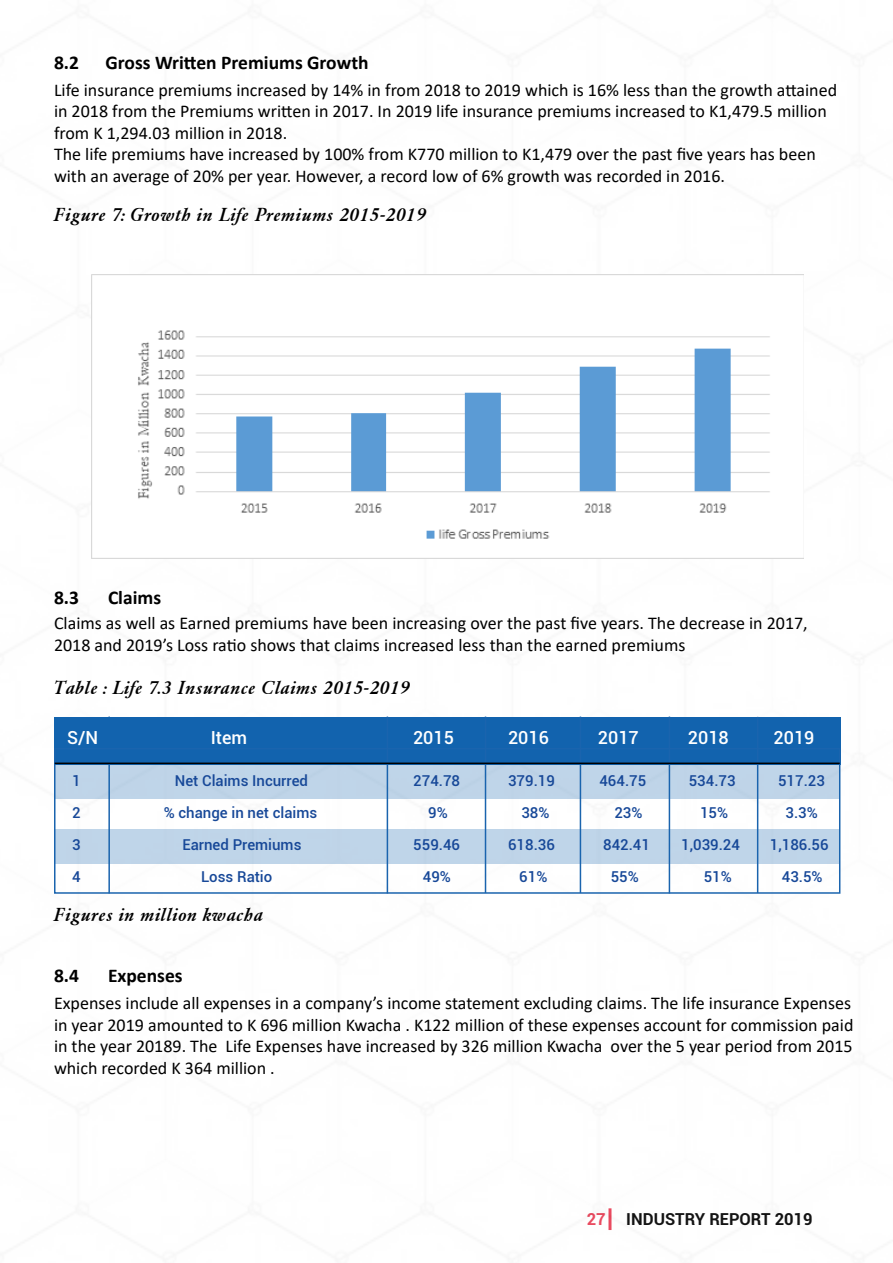
<style>
.page{position:relative;width:893px;height:1263px;background:#fff}
.page>*{position:absolute;margin:0;border:0;box-sizing:border-box;transform-origin:0 0}
.t1{font:italic 500 19.5px "Garamond";color:#000}
.t2{font:700 19.5px "Calibri";color:#000}
.t3{font:18px/21.6px "Calibri";color:#000}
.t4{font:500 18px "Roboto";color:#fff}
.t5{font:700 16.5px "Roboto";color:#000}
.t6{font:500 15px "Roboto";color:#174898}
.s1{color:#e83c53}
</style>
<div class="page">
<img style="left:91px;top:275px;width:713px;height:283px">
<hr style="left:108px;top:716px;width:2px;height:177px;background:#1a64ae">
<div style="left:54px;top:717px;width:786px;height:48px;background:#1263ae"></div>
<div style="left:56px;top:829px;width:783px;height:34px;background:#bfd5e9"></div>
<div style="left:56px;top:765px;width:783px;height:34px;background:#bfd4e8"></div>
<div style="left:54px;top:748px;width:786px;height:146px;border:2px solid #1a64ae"></div>
<hr style="left:387px;top:716px;width:1px;height:177px;background:#1a64ae">
<hr style="left:485px;top:716px;width:1px;height:177px;background:#1a64ae">
<hr style="left:669px;top:716px;width:1px;height:177px;background:#1a64ae">
<hr style="left:580px;top:716px;width:1px;height:177px;background:#1a64ae">
<hr style="left:757px;top:717px;width:1px;height:176px;background:#1a64ae">
<hr style="left:55px;top:762px;width:785px;height:2px;background:#000">
<p class="t2" style="left:54px;top:48px;width:26px">8.2</p>
<p class="t2" style="left:105px;top:48px;width:265px">Gross Written Premiums Growth</p>
<p class="t3" style="left:54px;top:78px;width:785px">Life insurance premiums increased by 14% in from 2018 to 2019 which is 16% less than the growth attained in 2018 from the Premiums written in 2017. In 2019 life insurance premiums increased to K1,479.5 million from K 1,294.03 million in 2018.<br>The life premiums have increased by 100% from K770 million to K1,479 over the past five years has been with an average of 20% per year. However, a record low of 6% growth was recorded in 2016.</p>
<p class="t1" style="left:54px;top:203px;width:375px">Figure 7: Growth in Life Premiums 2015-2019</p>
<p class="t2" style="left:54px;top:583px;width:26px">8.3</p>
<p class="t2" style="left:108px;top:583px;width:55px">Claims</p>
<p class="t3" style="left:54px;top:612px;width:755px">Claims as well as Earned premiums have been increasing over the past five years. The decrease in 2017,<br>2018 and 2019’s Loss ratio shows that claims increased less than the earned premiums</p>
<p class="t1" style="left:54px;top:676px;width:358px">Table : Life 7.3 Insurance Claims 2015-2019</p>
<p class="t4" style="left:67px;top:725px;width:33px">S/N</p>
<p class="t4" style="left:211px;top:725px;width:38px">Item</p>
<p class="t4" style="left:413px;top:725px;width:42px">2015</p>
<p class="t4" style="left:508px;top:725px;width:42px">2016</p>
<p class="t4" style="left:598px;top:725px;width:42px">2017</p>
<p class="t4" style="left:688px;top:725px;width:42px">2018</p>
<p class="t4" style="left:773px;top:725px;width:42px">2019</p>
<p class="t6" style="left:72px;top:770px;width:10px">1</p>
<p class="t6" style="left:175px;top:770px;width:135px">Net Claims Incurred</p>
<p class="t6" style="left:413px;top:770px;width:48px">274.78</p>
<p class="t6" style="left:508px;top:770px;width:48px">379.19</p>
<p class="t6" style="left:599px;top:770px;width:48px">464.75</p>
<p class="t6" style="left:689px;top:770px;width:48px">534.73</p>
<p class="t6" style="left:778px;top:770px;width:48px">517.23</p>
<p class="t6" style="left:72px;top:802px;width:10px">2</p>
<p class="t6" style="left:164px;top:802px;width:155px">% change in net claims</p>
<p class="t6" style="left:428px;top:802px;width:21px">9%</p>
<p class="t6" style="left:521px;top:802px;width:30px">38%</p>
<p class="t6" style="left:614px;top:802px;width:30px">23%</p>
<p class="t6" style="left:700px;top:802px;width:30px">15%</p>
<p class="t6" style="left:786px;top:802px;width:34px">3.3%</p>
<p class="t6" style="left:72px;top:834px;width:10px">3</p>
<p class="t6" style="left:182px;top:834px;width:121px">Earned Premiums</p>
<p class="t6" style="left:413px;top:834px;width:48px">559.46</p>
<p class="t6" style="left:508px;top:834px;width:48px">618.36</p>
<p class="t6" style="left:603px;top:834px;width:48px">842.41</p>
<p class="t6" style="left:681px;top:834px;width:60px">1,039.24</p>
<p class="t6" style="left:770px;top:834px;width:60px">1,186.56</p>
<p class="t6" style="left:72px;top:866px;width:10px">4</p>
<p class="t6" style="left:201px;top:866px;width:73px">Loss Ratio</p>
<p class="t6" style="left:423px;top:866px;width:30px">49%</p>
<p class="t6" style="left:519px;top:866px;width:30px">61%</p>
<p class="t6" style="left:611px;top:866px;width:30px">55%</p>
<p class="t6" style="left:704px;top:866px;width:30px">51%</p>
<p class="t6" style="left:782px;top:866px;width:42px">43.5%</p>
<p class="t1" style="left:54px;top:902px;width:212px">Figures in million kwacha</p>
<p class="t2" style="left:54px;top:962px;width:26px">8.4</p>
<p class="t2" style="left:108px;top:962px;width:76px">Expenses</p>
<p class="t3" style="left:54px;top:992px;width:801px">Expenses include all expenses in a company’s income statement excluding claims. The life insurance Expenses in year 2019 amounted to K 696 million Kwacha . K122 million of these expenses account for commission paid in the year 20189. The Life Expenses have increased by 326 million Kwacha over the 5 year period from 2015 which recorded K 364 million .</p>
<p class="t5" style="left:587px;top:1207px;width:227px"><span class="s1">27</span> INDUSTRY REPORT 2019</p>
</div>
